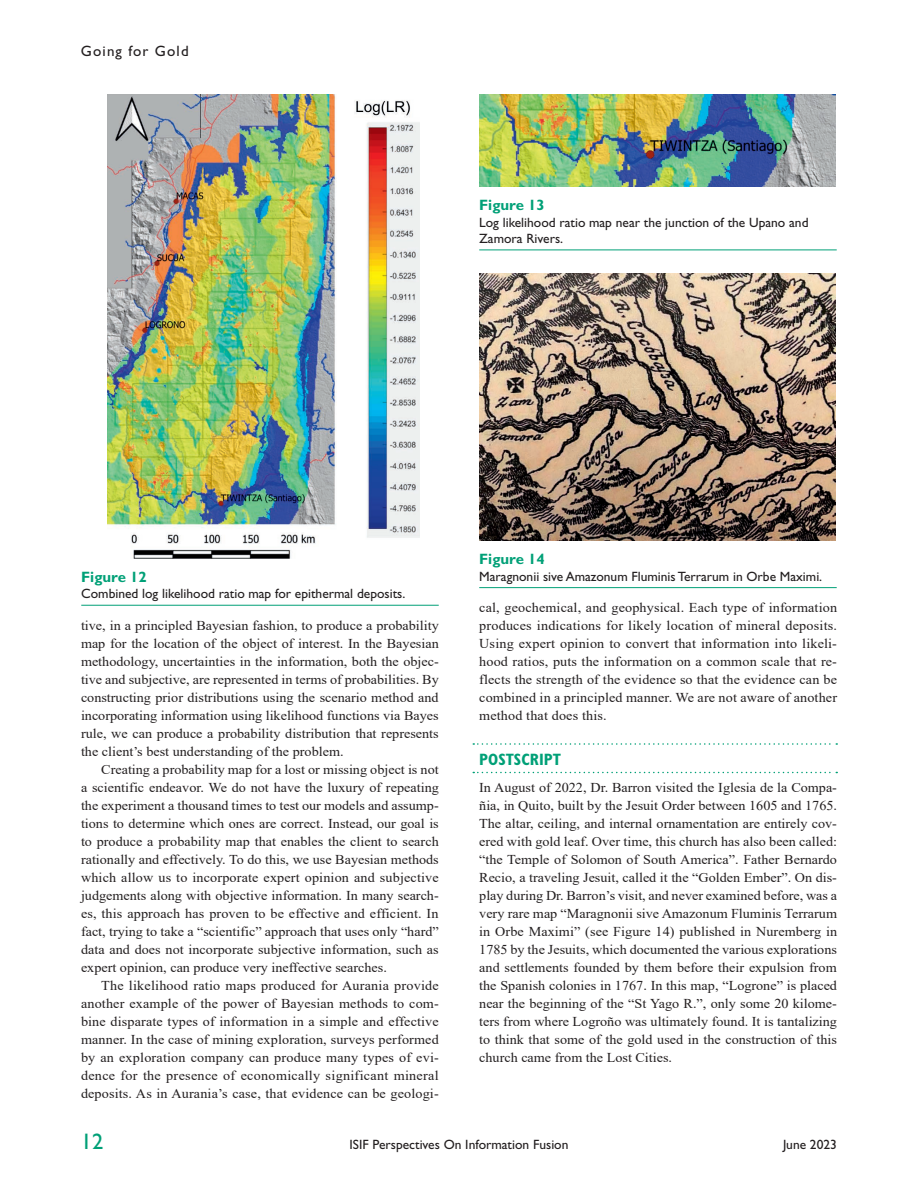
<style>
.page{position:relative;width:918px;height:1188px;background:#fff}
.page>*{position:absolute;margin:0;border:0;box-sizing:border-box;transform-origin:0 0}
.t1{font:22.5px "Gill Sans Std";color:#00a077}
.t2{font:700 condensed 16.5px "Gill Sans Std";color:#00a077}
.t3{font:700 15px "Gill Sans Std";color:#00a077}
.t4{font:15px "Gill Sans Std";letter-spacing:.075em;color:#231f20}
.t5{font:13.5px/18px "Times New Roman";color:#231f20;text-align:justify;scale:1.05 1}
.t6{font:13.5px/16.2px "Gill Sans Std";color:#231f20}
</style>
<div class="page">
<svg style="left:473px;top:743px;width:364px;height:2px"></svg>
<svg style="left:473px;top:772px;width:364px;height:1px"></svg>
<img style="left:107px;top:94px;width:312px;height:464px">
<hr style="left:81px;top:605px;width:358px;height:1px;background:#00a077">
<img style="left:479px;top:94px;width:357px;height:93px">
<hr style="left:479px;top:250px;width:358px;height:1px;background:#00a077">
<img style="left:479px;top:273px;width:357px;height:268px">
<hr style="left:479px;top:587px;width:358px;height:1px;background:#00a077">
<p class="t4" style="left:81px;top:42px;width:109px">Going for Gold</p>
<p class="t3" style="left:479px;top:196px;width:67px">Figure 13</p>
<p class="t6" style="left:479px;top:214px;width:331px">Log likelihood ratio map near the junction of the Upano and<br>Zamora Rivers.</p>
<p class="t3" style="left:81px;top:568px;width:67px">Figure 12</p>
<p class="t6" style="left:81px;top:586px;width:326px">Combined log likelihood ratio map for epithermal deposits.</p>
<p class="t5" style="left:81px;top:616px;width:342px">tive, in a principled Bayesian fashion, to produce a probability map for the location of the object of interest. In the Bayesian methodology, uncertainties in the information, both the objec&shy;tive and subjective, are represented in terms of probabilities. By constructing prior distributions using the scenario method and incorporating information using likelihood functions via Bayes rule, we can produce a probability distribution that represents the client’s best understanding of the problem.</p>
<p class="t5" style="left:81px;top:760px;width:342px;text-indent:20px">Creating a probability map for a lost or missing object is not a scientific endeavor. We do not have the luxury of repeating the experiment a thousand times to test our models and assump&shy;tions to determine which ones are correct. Instead, our goal is to produce a probability map that enables the client to search rationally and effectively. To do this, we use Bayesian methods which allow us to incorporate expert opinion and subjective judgements along with objective information. In many search&shy;es, this approach has proven to be effective and efficient. In fact, trying to take a “scientific” approach that uses only “hard” data and does not incorporate subjective information, such as expert opinion, can produce very ineffective searches.</p>
<p class="t5" style="left:81px;top:976px;width:342px;text-indent:20px">The likelihood ratio maps produced for Aurania provide another example of the power of Bayesian methods to com&shy;bine disparate types of information in a simple and effective manner. In the case of mining exploration, surveys performed by an exploration company can produce many types of evi&shy;dence for the presence of economically significant mineral deposits. As in Aurania’s case, that evidence can be geologi-</p>
<p class="t3" style="left:479px;top:550px;width:67px">Figure 14</p>
<p class="t6" style="left:479px;top:568px;width:345px">Maragnonii sive Amazonum Fluminis Terrarum in Orbe Maximi.</p>
<p class="t5" style="left:479px;top:598px;width:342px">cal, geochemical, and geophysical. Each type of information produces indications for likely location of mineral deposits.<br>Using expert opinion to convert that information into likeli&shy;hood ratios, puts the information on a common scale that re&shy;flects the strength of the evidence so that the evidence can be combined in a principled manner. We are not aware of another method that does this.</p>
<p class="t2" style="left:479px;top:750px;width:83px">POSTSCRIPT</p>
<p class="t5" style="left:479px;top:778px;width:342px">In August of 2022, Dr. Barron visited the Iglesia de la Compa&shy;ñia, in Quito, built by the Jesuit Order between 1605 and 1765.<br>The altar, ceiling, and internal ornamentation are entirely cov&shy;ered with gold leaf. Over time, this church has also been called: “the Temple of Solomon of South America”. Father Bernardo Recio, a traveling Jesuit, called it the “Golden Ember”. On dis&shy;play during Dr. Barron’s visit, and never examined before, was a very rare map “Maragnonii sive Amazonum Fluminis Terrarum in Orbe Maximi” (see Figure 14) published in Nuremberg in 1785 by the Jesuits, which documented the various explorations and settlements founded by them before their expulsion from the Spanish colonies in 1767. In this map, “Logrone” is placed near the beginning of the “St Yago R.”, only some 20 kilome&shy;ters from where Logroño was ultimately found. It is tantalizing to think that some of the gold used in the construction of this church came from the Lost Cities.</p>
<h1 class="t1" style="left:81px;top:1129px;width:24px">12</h1>
<p class="t6" style="left:349px;top:1137px;width:221px">ISIF Perspectives On Information Fusion</p>
<p class="t6" style="left:783px;top:1137px;width:55px">June 2023</p>
</div>
